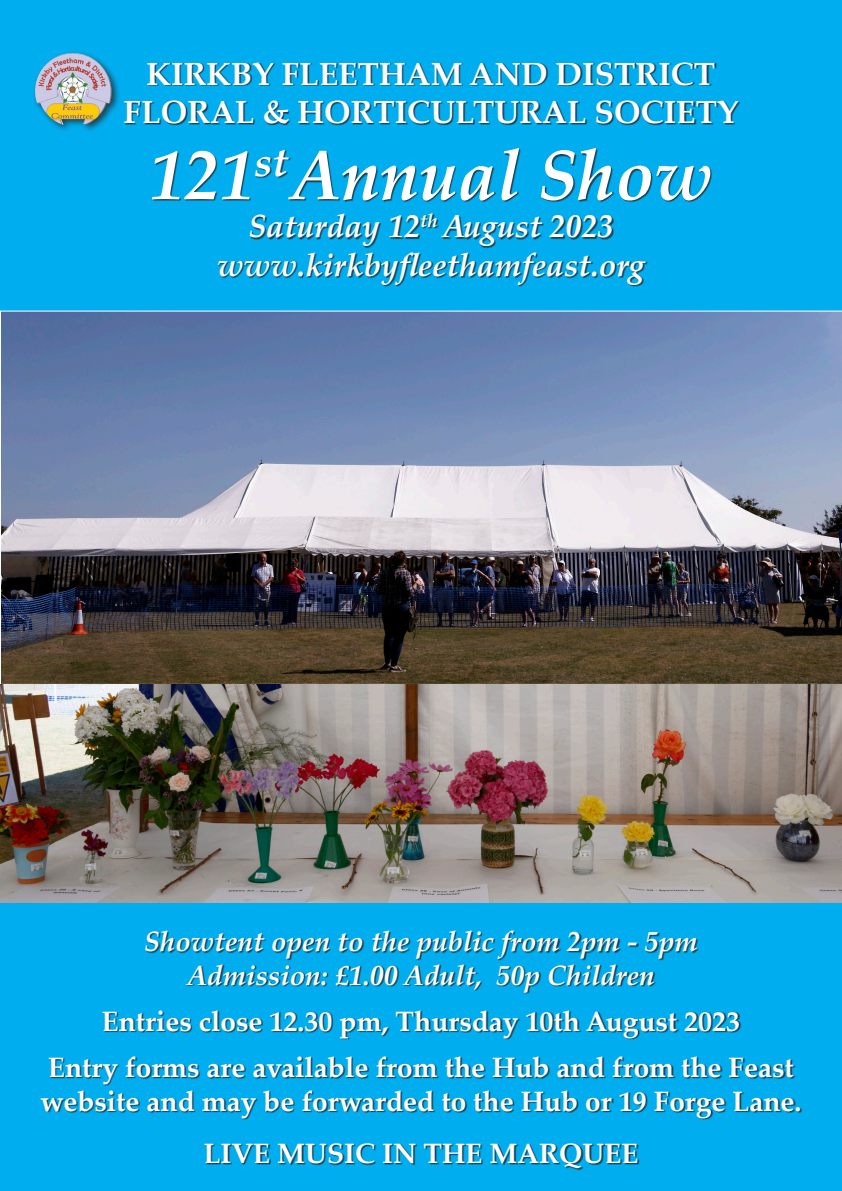
<style>
.page{position:relative;width:842px;height:1191px;background:#00aeef}
.page>*{position:absolute;margin:0;border:0;box-sizing:border-box;transform-origin:0 0}
.t1{font:italic 700 70px "Palatino Linotype";color:#fff}
.t2{font:700 32px "Palatino Linotype";color:#fff}
.t3{font:italic 700 32px "Palatino Linotype";color:#fff}
.t4{font:700 28px "Palatino Linotype";color:#fff}
.t5{font:italic 700 28px "Palatino Linotype";color:#fff}
</style>
<div class="page">
<div style="left:125px;top:63px;width:615px;height:223px;background:#231f20;opacity:.75"></div>
<div style="left:32px;top:50px;width:88px;height:83px;background:#231f20;opacity:.75"></div>
<img style="left:35px;top:53px;width:39px;height:68px">
<div style="left:42px;top:932px;width:760px;height:238px;background:#231f20;opacity:.75"></div>
<img style="left:0;top:685px;width:842px;height:217px">
<svg style="left:0;top:310px;width:842px;height:375px;background:#71788b"></svg>
<p class="t2" style="left:147px;top:51px;width:570px">KIRKBY FLEETHAM AND DISTRICT</p>
<p class="t2" style="left:124px;top:89px;width:616px">FLORAL &amp; HORTICULTURAL SOCIETY</p>
<p class="t1" style="left:149px;top:125px;width:565px">121<sup>st</sup> Annual Show</p>
<p class="t3" style="left:248px;top:204px;width:367px">Saturday 12<sup>th</sup> August 2023</p>
<p class="t3" style="left:217px;top:242px;width:429px">www.kirkbyfleethamfeast.org</p>
<p class="t5" style="left:144px;top:922px;width:555px">Showtent open to the public from 2pm - 5pm</p>
<p class="t5" style="left:187px;top:955px;width:469px">Admission: £1.00 Adult, 50p Children</p>
<p class="t4" style="left:102px;top:1001px;width:640px">Entries close 12.30 pm, Thursday 10th August 2023</p>
<p class="t4" style="left:48px;top:1047px;width:747px">Entry forms are available from the Hub and from the Feast</p>
<p class="t4" style="left:41px;top:1081px;width:762px">website and may be forwarded to the Hub or 19 Forge Lane.</p>
<p class="t4" style="left:204px;top:1133px;width:436px">LIVE MUSIC IN THE MARQUEE</p>
</div>
